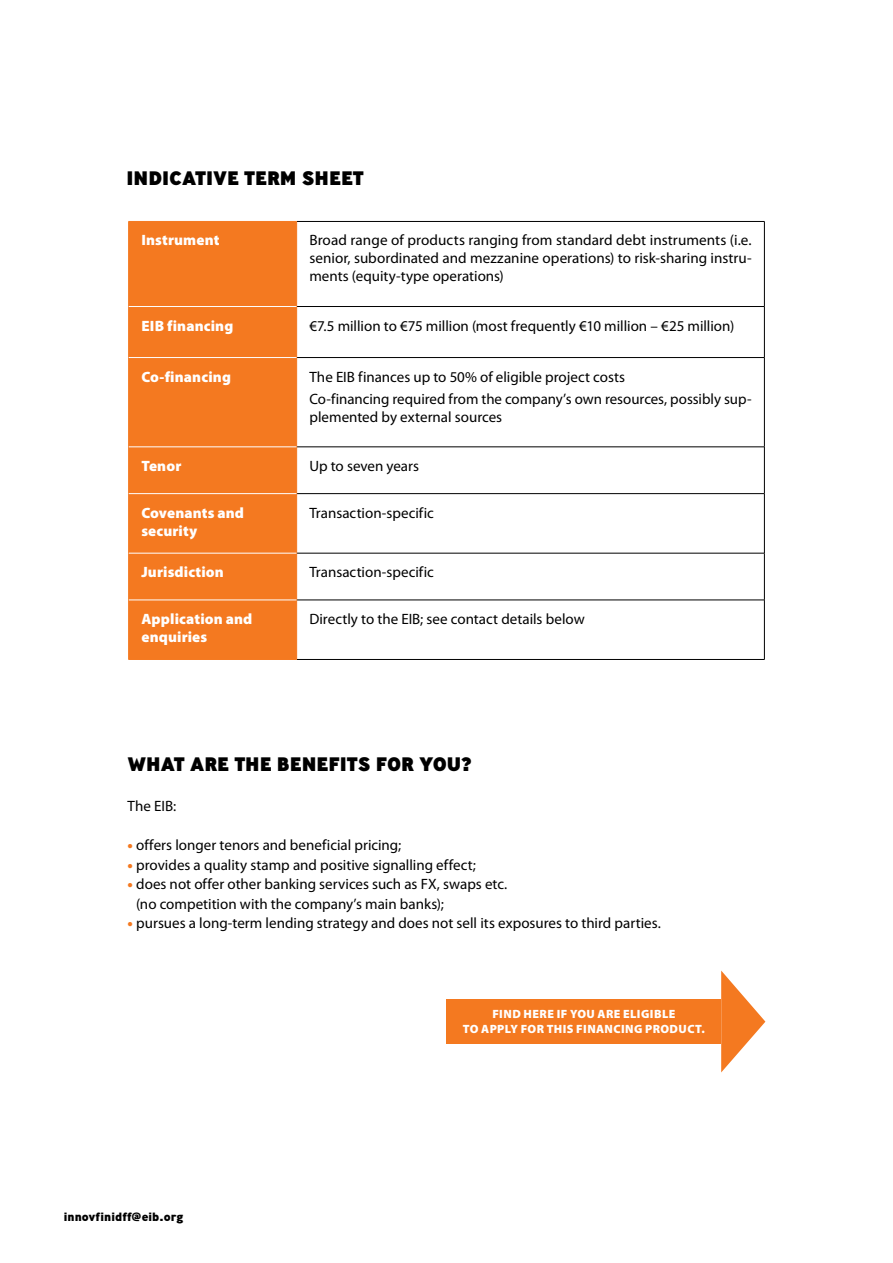
<style>
.page{position:relative;width:893px;height:1263px;background:#fff}
.page>*{position:absolute;margin:0;border:0;box-sizing:border-box;transform-origin:0 0}
.t1{font:800 19.5px "Ministry";color:#000}
.t2{font:15px/18px "Myriad Pro";color:#000}
.t3{font:900 15px/18px "Myriad Pro";letter-spacing:.01em;color:#fff}
.t4{font:900 12px/15px "Myriad Pro";letter-spacing:.035em;color:#fff;text-align:center}
.t5{font:800 12px "Ministry";letter-spacing:.005em;color:#000}
.s1{font-weight:900;color:#f47920}
</style>
<div class="page">
<div style="left:129px;top:222px;width:167px;height:437px;background:#f47920"></div>
<hr style="left:297px;top:221px;width:468px;height:1px;background:#000">
<hr style="left:764px;top:222px;width:1px;height:84px;background:#000">
<hr style="left:297px;top:306px;width:468px;height:1px;background:#000">
<hr style="left:764px;top:307px;width:1px;height:50px;background:#000">
<hr style="left:297px;top:357px;width:468px;height:1px;background:#000">
<hr style="left:764px;top:358px;width:1px;height:89px;background:#000">
<hr style="left:297px;top:447px;width:468px;height:1px;background:#000">
<hr style="left:764px;top:447px;width:1px;height:46px;background:#000">
<hr style="left:297px;top:493px;width:468px;height:1px;background:#000">
<hr style="left:764px;top:494px;width:1px;height:59px;background:#000">
<hr style="left:297px;top:553px;width:468px;height:1px;background:#000">
<hr style="left:764px;top:553px;width:1px;height:47px;background:#000">
<hr style="left:297px;top:600px;width:468px;height:1px;background:#000">
<hr style="left:764px;top:600px;width:1px;height:59px;background:#000">
<hr style="left:297px;top:659px;width:468px;height:1px;background:#000">
<hr style="left:128px;top:221px;width:169px;height:1px;background:#f47920">
<hr style="left:128px;top:222px;width:1px;height:84px;background:#f47920">
<hr style="left:296px;top:222px;width:1px;height:84px;background:#f47920">
<hr style="left:128px;top:306px;width:1px;height:51px;background:#f47920">
<hr style="left:296px;top:306px;width:1px;height:51px;background:#f47920">
<hr style="left:128px;top:357px;width:1px;height:90px;background:#f47920">
<hr style="left:296px;top:357px;width:1px;height:90px;background:#f47920">
<hr style="left:128px;top:447px;width:1px;height:47px;background:#f47920">
<hr style="left:296px;top:447px;width:1px;height:47px;background:#f47920">
<hr style="left:128px;top:494px;width:1px;height:59px;background:#f47920">
<hr style="left:296px;top:494px;width:1px;height:59px;background:#f47920">
<hr style="left:128px;top:553px;width:1px;height:47px;background:#f47920">
<hr style="left:296px;top:553px;width:1px;height:47px;background:#f47920">
<hr style="left:128px;top:600px;width:1px;height:59px;background:#f47920">
<hr style="left:296px;top:600px;width:1px;height:59px;background:#f47920">
<hr style="left:128px;top:659px;width:169px;height:1px;background:#f47920">
<hr style="left:129px;top:306px;width:167px;height:1px;background:#fff">
<hr style="left:129px;top:357px;width:167px;height:1px;background:#fff">
<hr style="left:129px;top:447px;width:167px;height:1px;background:#fff">
<hr style="left:129px;top:493px;width:167px;height:1px;background:#fff">
<hr style="left:129px;top:553px;width:167px;height:1px;background:#fff">
<hr style="left:129px;top:600px;width:167px;height:1px;background:#fff">
<div style="left:446px;top:999px;width:275px;height:45px;background:#f47920"></div>
<svg style="left:721px;top:970px;width:44px;height:102px"></svg>
<h1 class="t1" style="left:126px;top:165px;width:239px">INDICATIVE TERM SHEET</h1>
<p class="t3" style="left:141px;top:232px;width:80px">Instrument</p>
<p class="t2" style="left:309px;top:232px;width:444px;text-align:justify">Broad range of products ranging from standard debt instruments (i.e. senior, subordinated and mezzanine operations) to risk-sharing instru&shy;ments (equity-type operations)</p>
<p class="t3" style="left:141px;top:317px;width:93px">EIB financing</p>
<p class="t2" style="left:309px;top:317px;width:426px">€7.5 million to €75 million (most frequently €10 million – €25 million)</p>
<p class="t3" style="left:141px;top:368px;width:91px">Co-financing</p>
<p class="t2" style="left:309px;top:366px;width:444px;line-height:22.2px">The EIB finances up to 50% of eligible project costs<br>Co-financing required from the company’s own resources, possibly sup-</p>
<p class="t2" style="left:309px;top:408px;width:194px">plemented by external sources</p>
<p class="t3" style="left:141px;top:457px;width:42px">Tenor</p>
<p class="t2" style="left:309px;top:457px;width:111px">Up to seven years</p>
<p class="t3" style="left:141px;top:504px;width:104px">Covenants and security</p>
<p class="t2" style="left:309px;top:504px;width:126px">Transaction-specific</p>
<p class="t3" style="left:141px;top:563px;width:84px">Jurisdiction</p>
<p class="t2" style="left:309px;top:563px;width:126px">Transaction-specific</p>
<p class="t3" style="left:141px;top:610px;width:112px">Application and enquiries</p>
<p class="t2" style="left:309px;top:610px;width:277px">Directly to the EIB; see contact details below</p>
<h1 class="t1" style="left:128px;top:750px;width:345px">WHAT ARE THE BENEFITS FOR YOU?</h1>
<p class="t2" style="left:128px;top:797px;width:50px">The EIB:</p>
<p class="t2" style="left:128px;top:836px;width:275px"><span class="s1">•</span> offers longer tenors and beneficial pricing;</p>
<p class="t2" style="left:128px;top:856px;width:350px"><span class="s1">•</span> provides a quality stamp and positive signalling effect;</p>
<p class="t2" style="left:136px;top:875px;width:373px;line-height:19.5px;text-indent:-9px"><span class="s1">•</span> does not offer other banking services such as FX, swaps etc. (no competition with the company’s main banks);</p>
<p class="t2" style="left:128px;top:914px;width:535px"><span class="s1">•</span> pursues a long-term lending strategy and does not sell its exposures to third parties.</p>
<p class="t5" style="left:64px;top:1208px;width:121px">innovfinidff@eib.org</p>
<p class="t4" style="left:463px;top:1007px;width:244px">FIND HERE IF YOU ARE ELIGIBLE<br>TO APPLY FOR THIS FINANCING PRODUCT.</p>
</div>
